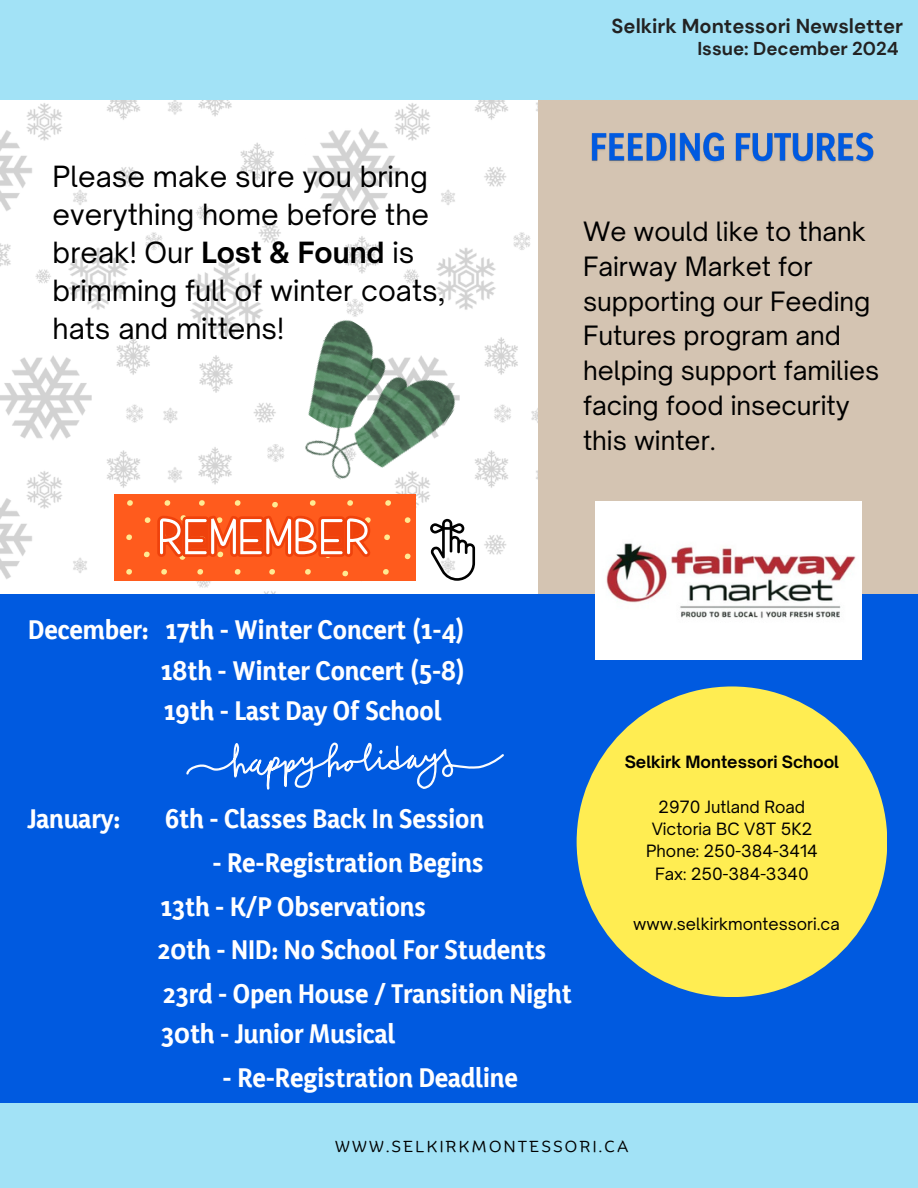
<style>
.page{position:relative;width:918px;height:1188px;background:#fff}
.page>*{position:absolute;margin:0;border:0;box-sizing:border-box;transform-origin:0 0}
.t1{font:28.5px/43.8px "Yaldevi Colombo Bold 1";color:#fff}
.t2{font:27.9px/38px "Open Sauce One";color:#000}
.t3{font:25.5px/34.8px "Open Sauce One";color:#000}
.t4{font:700 20.1px "DM Sans";color:#222}
.t5{font:700 18.6px "DM Sans";color:#222}
.t6{font:16.2px "Open Sauce One";color:#000}
.t7{font:700 16.2px "Open Sauce One";color:#000}
.t8{font:15.45px "Binate Display";letter-spacing:.15em;color:#000}
.s1{font-weight:700}
</style>
<div class="page">
<img style="left:0;top:99px;width:538px;height:495px">
<div style="left:538px;top:86px;width:380px;height:1005px;background:#d4c4b2"></div>
<div style="left:0;top:594px;width:918px;height:591px;background:#005ae0"></div>
<div style="left:0;top:1104px;width:918px;height:84px;background:#a2e2f6"></div>
<div style="left:0;top:0;width:918px;height:99px;background:#a2e2f6"></div>
<svg style="left:430px;top:519px;width:45px;height:62px"></svg>
<div style="left:577px;top:686px;width:310px;height:311px;background:#ffed52;border-radius:50%"></div>
<svg style="left:186px;top:743px;width:318px;height:47px"></svg>
<div style="left:114px;top:494px;width:301px;height:87px;background:#ff5b1d"></div>
<svg style="left:127px;top:500px;width:6px;height:6px"></svg>
<svg style="left:144px;top:517px;width:7px;height:6px"></svg>
<svg style="left:197px;top:569px;width:6px;height:6px"></svg>
<svg style="left:164px;top:500px;width:7px;height:6px"></svg>
<svg style="left:234px;top:569px;width:7px;height:6px"></svg>
<svg style="left:199px;top:500px;width:6px;height:6px"></svg>
<svg style="left:269px;top:569px;width:6px;height:6px"></svg>
<svg style="left:234px;top:500px;width:7px;height:6px"></svg>
<svg style="left:305px;top:569px;width:6px;height:6px"></svg>
<svg style="left:342px;top:570px;width:7px;height:7px"></svg>
<svg style="left:384px;top:534px;width:6px;height:6px"></svg>
<svg style="left:383px;top:569px;width:6px;height:6px"></svg>
<svg style="left:126px;top:534px;width:6px;height:6px"></svg>
<svg style="left:144px;top:551px;width:6px;height:7px"></svg>
<svg style="left:161px;top:569px;width:6px;height:6px"></svg>
<svg style="left:126px;top:569px;width:6px;height:6px"></svg>
<svg style="left:404px;top:517px;width:7px;height:6px"></svg>
<svg style="left:404px;top:553px;width:7px;height:6px"></svg>
<svg style="left:157px;top:515px;width:214px;height:45px"></svg>
<img style="left:265px;top:314px;width:200px;height:197px">
<img style="left:595px;top:501px;width:267px;height:159px">
<img style="left:591px;top:132px;width:283px;height:30px">
<p class="t2" style="left:53px;top:158px;width:394px">Please make sure you bring everything home before the break! Our <span class="s1">Lost &amp; Found</span> is brimming full of winter coats, hats and mittens!</p>
<p class="t4" style="left:612px;top:13px;width:293px">Selkirk Montessori Newsletter</p>
<p class="t5" style="left:697px;top:36px;width:203px">Issue: December 2024</p>
<p class="t3" style="left:583px;top:214px;width:298px">We would like to thank<br>Fairway Market for supporting our Feeding<br>Futures program and helping support families facing food insecurity this winter.</p>
<p class="t1" style="left:28px;top:609px;width:438px">December: 17th - Winter Concert (1-4)</p>
<p class="t1" style="left:161px;top:650px;width:306px">18th - Winter Concert (5-8)</p>
<p class="t1" style="left:164px;top:689px;width:279px">19th - Last Day Of School</p>
<p class="t1" style="left:28px;top:798px;width:94px">January:</p>
<p class="t1" style="left:165px;top:798px;width:321px">6th - Classes Back In Session</p>
<p class="t1" style="left:158px;top:842px;width:416px;text-indent:55px">- Re-Registration Begins<br>13th - K/P Observations<br>20th - NID: No School For Students<br>23rd - Open House / Transition Night</p>
<p class="t1" style="left:161px;top:1013px;width:236px">30th - Junior Musical</p>
<p class="t1" style="left:223px;top:1057px;width:297px">- Re-Registration Deadline</p>
<h5 class="t7" style="left:625px;top:752px;width:216px">Selkirk Montessori School</h5>
<p class="t6" style="left:659px;top:797px;width:148px">2970 Jutland Road</p>
<h3 class="t6" style="left:652px;top:819px;width:162px">Victoria BC V8T 5K2</h3>
<p class="t6" style="left:646px;top:841px;width:173px">Phone: 250-384-3414</p>
<p class="t6" style="left:655px;top:864px;width:155px">Fax: 250-384-3340</p>
<p class="t6" style="left:633px;top:914px;width:208px">www.selkirkmontessori.ca</p>
<h5 class="t8" style="left:335px;top:1132px;width:295px">WWW.SELKIRKMONTESSORI.CA</h5>
</div>
